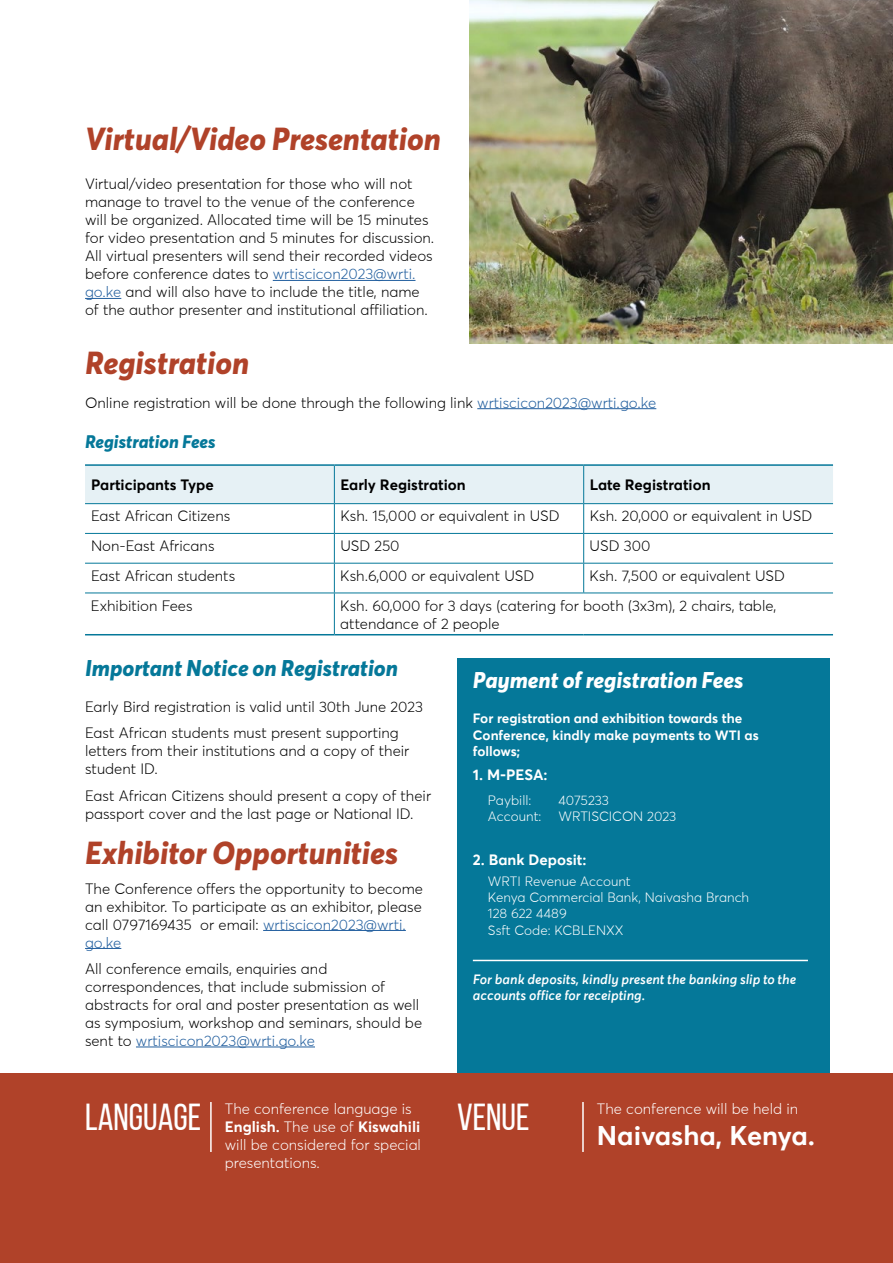
<style>
.page{position:relative;width:893px;height:1263px;background:#fff}
.page>*{position:absolute;margin:0;border:0;box-sizing:border-box;transform-origin:0 0}
.t1{font:37.5px "Bebas Neue";color:#fff}
.t2{font:italic 800 31.5px "Averta Demo";color:#b04229}
.t3{font:700 27px "Averta Std";color:#fff}
.t4{font:italic 800 22.5px "Averta Demo";color:#057899}
.t5{font:italic 800 22.5px "Averta Demo";color:#fff}
.t6{font:italic 800 18px "Averta Demo";color:#057899}
.t7{font:300 15px/18px "Averta Std";color:#000}
.t8{font:300 15px/18px "Averta Std";color:#fff}
.t9{font:700 15px "Averta Std";color:#000}
.t10{font:700 15px "Averta Std";color:#fff}
.t11{font:300 13.5px/16.2px "Averta Std";color:#fff}
.t12{font:700 13.5px/16.2px "Averta Std";color:#fff}
.t13{font:italic 600 13.5px/16.2px "Averta Std";color:#fff}
.s1{color:#215e9e}
.s2{font-weight:700}
</style>
<div class="page">
<div style="left:457px;top:658px;width:372px;height:425px;background:#057899"></div>
<hr style="left:273px;top:280px;width:142px;height:1px;background:#215e9e">
<hr style="left:85px;top:298px;width:36px;height:1px;background:#215e9e">
<hr style="left:477px;top:408px;width:179px;height:1px;background:#215e9e">
<hr style="left:263px;top:930px;width:143px;height:1px;background:#215e9e">
<hr style="left:85px;top:948px;width:36px;height:1px;background:#215e9e">
<hr style="left:136px;top:1047px;width:179px;height:1px;background:#215e9e">
<img style="left:470px;top:0;width:423px;height:344px">
<hr style="left:85px;top:464px;width:249px;height:2px;background:#057899">
<hr style="left:334px;top:464px;width:250px;height:2px;background:#057899">
<hr style="left:584px;top:464px;width:249px;height:2px;background:#057899">
<hr style="left:85px;top:634px;width:249px;height:1px;background:#057899">
<hr style="left:334px;top:634px;width:250px;height:1px;background:#057899">
<hr style="left:584px;top:634px;width:249px;height:1px;background:#057899">
<svg style="left:85px;top:465px;width:748px;height:98px"></svg>
<hr style="left:85px;top:563px;width:249px;height:1px;background:#057899">
<hr style="left:334px;top:563px;width:250px;height:1px;background:#057899">
<hr style="left:334px;top:563px;width:1px;height:30px;background:#057899">
<hr style="left:584px;top:563px;width:249px;height:1px;background:#057899">
<hr style="left:583px;top:563px;width:1px;height:30px;background:#057899">
<hr style="left:85px;top:593px;width:249px;height:1px;background:#057899">
<hr style="left:334px;top:593px;width:250px;height:1px;background:#057899">
<hr style="left:334px;top:593px;width:1px;height:41px;background:#057899">
<hr style="left:584px;top:593px;width:249px;height:1px;background:#057899">
<hr style="left:473px;top:960px;width:335px;height:1px;background:#fff">
<div style="left:0;top:1073px;width:893px;height:190px;background:#b04229"></div>
<hr style="left:210px;top:1102px;width:2px;height:50px;background:#fff">
<hr style="left:582px;top:1102px;width:2px;height:50px;background:#fff">
<h2 class="t2" style="left:85px;top:119px;width:357px">Virtual/Video Presentation</h2>
<p class="t7" style="left:85px;top:175px;width:351px">Virtual/video presentation for those who will not manage to travel to the venue of the conference will be organized. Allocated time will be 15 minutes for video presentation and 5 minutes for discussion.<br>All virtual presenters will send their recorded videos before conference dates to <span class="s1">wrtiscicon2023@wrti. go.ke</span> and will also have to include the title, name of the author presenter and institutional affiliation.</p>
<h2 class="t2" style="left:85px;top:343px;width:166px">Registration</h2>
<p class="t7" style="left:85px;top:393px;width:573px">Online registration will be done through the following link <span class="s1">wrtiscicon2023@wrti.go.ke</span></p>
<p class="t6" style="left:85px;top:431px;width:132px">Registration Fees</p>
<p class="t9" style="left:91px;top:475px;width:124px">Participants Type</p>
<p class="t9" style="left:340px;top:475px;width:127px">Early Registration</p>
<p class="t9" style="left:590px;top:475px;width:122px">Late Registration</p>
<p class="t7" style="left:91px;top:507px;width:141px">East African Citizens</p>
<p class="t7" style="left:340px;top:507px;width:221px">Ksh. 15,000 or equivalent in USD</p>
<p class="t7" style="left:590px;top:507px;width:224px">Ksh. 20,000 or equivalent in USD</p>
<p class="t7" style="left:91px;top:537px;width:125px">Non-East Africans</p>
<p class="t7" style="left:340px;top:537px;width:61px">USD 250</p>
<p class="t7" style="left:590px;top:537px;width:62px">USD 300</p>
<p class="t7" style="left:91px;top:567px;width:146px">East African students</p>
<p class="t7" style="left:340px;top:567px;width:196px">Ksh.6,000 or equivalent USD</p>
<p class="t7" style="left:590px;top:567px;width:197px">Ksh. 7,500 or equivalent USD</p>
<p class="t7" style="left:91px;top:596px;width:103px">Exhibition Fees</p>
<p class="t7" style="left:340px;top:596px;width:438px">Ksh. 60,000 for 3 days (catering for booth (3x3m), 2 chairs, table, attendance of 2 people</p>
<h3 class="t4" style="left:85px;top:653px;width:315px">Important Notice on Registration</h3>
<p class="t7" style="left:85px;top:693px;width:339px;line-height:26.5px">Early Bird registration is valid until 30th June 2023<br>East African students must present supporting</p>
<p class="t7" style="left:85px;top:742px;width:326px">letters from their institutions and a copy of their student ID.</p>
<p class="t7" style="left:85px;top:786px;width:348px">East African Citizens should present a copy of their passport cover and the last page or National ID.</p>
<h2 class="t2" style="left:85px;top:833px;width:315px">Exhibitor Opportunities</h2>
<p class="t7" style="left:85px;top:879px;width:339px">The Conference offers the opportunity to become an exhibitor. To participate as an exhibitor, please call 0797169435 or email: <span class="s1">wrtiscicon2023@wrti. go.ke</span></p>
<p class="t7" style="left:85px;top:960px;width:339px">All conference emails, enquiries and correspondences, that include submission of abstracts for oral and poster presentation as well as symposium, workshop and seminars, should be sent to <span class="s1">wrtiscicon2023@wrti.go.ke</span></p>
<h3 class="t5" style="left:473px;top:665px;width:272px">Payment of registration Fees</h3>
<p class="t12" style="left:473px;top:710px;width:287px">For registration and exhibition towards the<br>Conference, kindly make payments to WTI as follows;</p>
<p class="t10" style="left:473px;top:765px;width:76px">1. M-PESA:</p>
<p class="t11" style="left:488px;top:792px;width:45px">Paybill:</p>
<p class="t11" style="left:558px;top:792px;width:52px">4075233</p>
<p class="t11" style="left:488px;top:808px;width:55px">Account:</p>
<p class="t11" style="left:558px;top:808px;width:119px">WRTISCICON 2023</p>
<p class="t10" style="left:473px;top:850px;width:115px">2. Bank Deposit:</p>
<p class="t11" style="left:488px;top:873px;width:263px">WRTI Revenue Account<br>Kenya Commercial Bank, Naivasha Branch<br>128 622 4489<br>Ssft Code: KCBLENXX</p>
<p class="t13" style="left:473px;top:972px;width:325px">For bank deposits, kindly present the banking slip to the accounts office for receipting.</p>
<p class="t8" style="left:225px;top:1099px;width:198px">The conference language is<br><span class="s2">English.</span> The use of <span class="s2">Kiswahili </span>will be considered for special presentations.</p>
<p class="t8" style="left:597px;top:1099px;width:203px">The conference will be held in</p>
<h1 class="t1" style="left:85px;top:1097px;width:118px">LANGUAGE</h1>
<h1 class="t1" style="left:457px;top:1097px;width:74px">VENUE</h1>
<h3 class="t3" style="left:597px;top:1118px;width:220px">Naivasha, Kenya.</h3>
</div>
